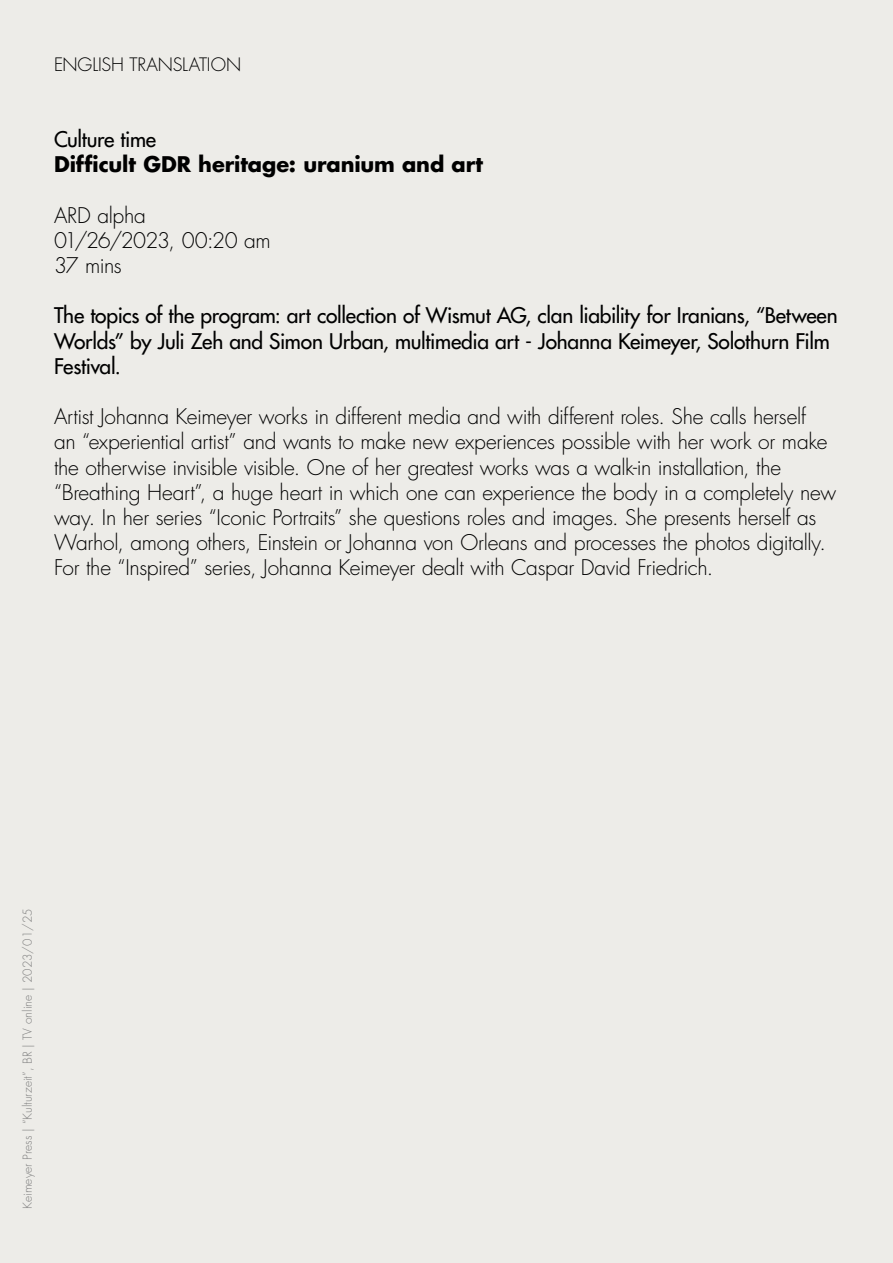
<style>
.page{position:relative;width:893px;height:1263px;background:#edece8}
.page>*{position:absolute;margin:0;border:0;box-sizing:border-box;transform-origin:0 0}
.t1{font:300 21px/25.2px "Futura Std";letter-spacing:-.015em;color:#000}
.t2{font:500 21px/25.2px "Futura Std";letter-spacing:-.015em;color:#000}
.t3{font:700 21px "Futura Std";letter-spacing:-.005em;color:#000}
.t4{font:300 21px "Futura Std";letter-spacing:-.035em;color:#000}
.t5{font:300 18px "Futura Std";letter-spacing:-.01em;color:#000}
.t6{font:300 12px "Futura Std";color:#808080}
</style>
<div class="page">
<p class="t5" style="left:54px;top:54px;width:189px">ENGLISH TRANSLATION</p>
<p class="t2" style="left:54px;top:127px;width:104px">Culture time</p>
<p class="t3" style="left:54px;top:150px;width:430px">Difficult GDR heritage: uranium and art</p>
<p class="t1" style="left:54px;top:203px;width:93px">ARD alpha</p>
<p class="t4" style="left:54px;top:227px;width:218px">01/26/2023, 00:20 am</p>
<p class="t1" style="left:54px;top:253px;width:69px">37 mins</p>
<p class="t2" style="left:54px;top:303px;width:785px">The topics of the program: art collection of Wismut AG, clan liability for Iranians, “Between<br>Worlds” by Juli Zeh and Simon Urban, multimedia art - Johanna Keimeyer, Solothurn Film<br>Festival.</p>
<p class="t1" style="left:54px;top:405px;width:784px">Artist Johanna Keimeyer works in different media and with different roles. She calls herself<br>an “experiential artist” and wants to make new experiences possible with her work or make the otherwise invisible visible. One of her greatest works was a walk-in installation, the “Breathing Heart”, a huge heart in which one can experience the body in a completely new way. In her series “Iconic Portraits” she questions roles and images. She presents herself as Warhol, among others, Einstein or Johanna von Orleans and processes the photos digitally.<br>For the “Inspired” series, Johanna Keimeyer dealt with Caspar David Friedrich.</p>
<p class="t6" style="left:20px;top:1209px;width:302px;rotate:-90deg">Keimeyer Press | “Kulturzeit”, BR | TV online | 2023/01/25</p>
</div>
